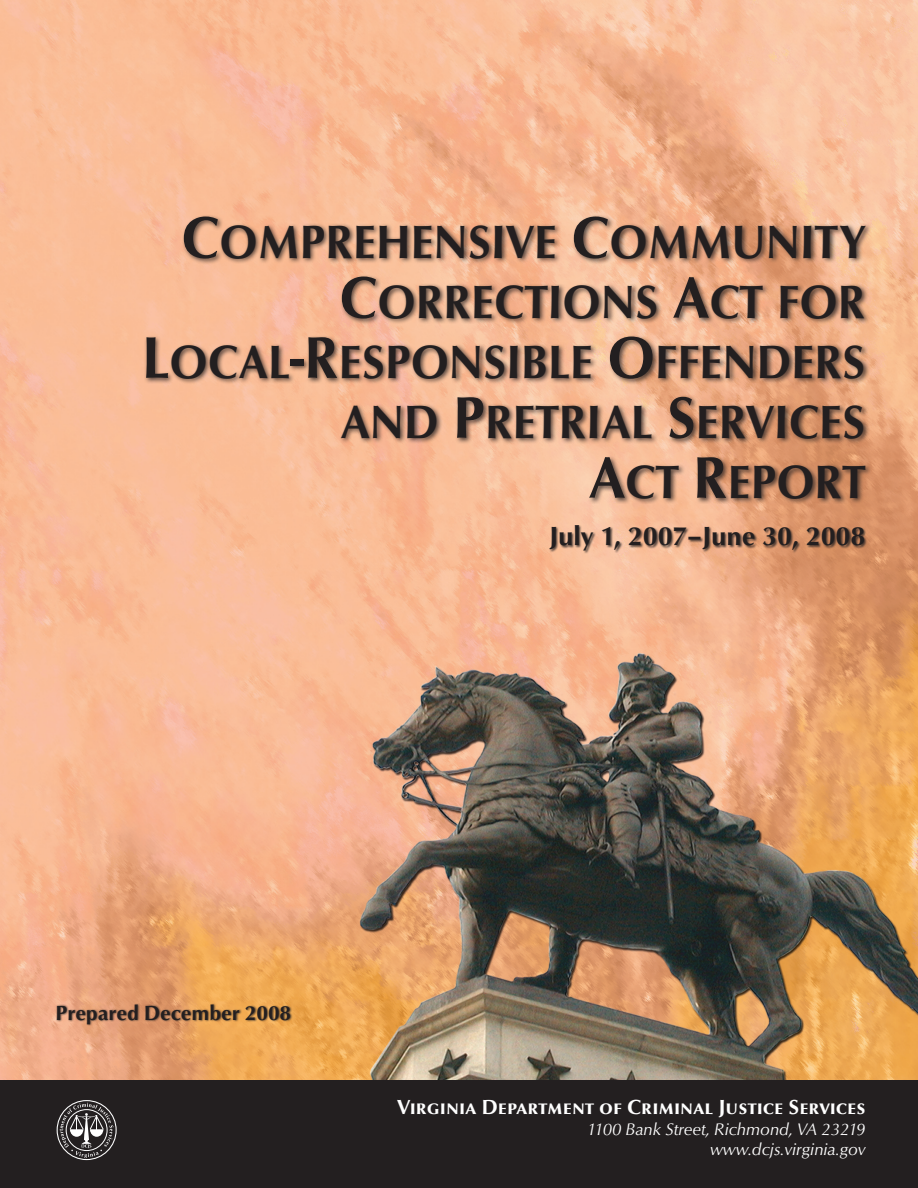
<style>
.page{position:relative;width:918px;height:1188px;background:#fff}
.page>*{position:absolute;margin:0;border:0;box-sizing:border-box;transform-origin:0 0}
.t1{font:48px/60px "Opus Bold SC800";color:#231f20;text-align:right;scale:.94 1}
.t2{font:700 27px "Opus";color:#231f20}
.t3{font:700 21px "Opus Sm Caps";color:#fff}
.t4{font:700 21px "Opus";color:#231f20}
.t5{font:italic 17.25px "Opus";color:#fff}
.s1{font-size:60px}
</style>
<div class="page">
<img style="left:0;top:0;width:918px;height:1080px">
<div style="left:0;top:1080px;width:918px;height:108px;background:#231f20"></div>
<div style="left:56px;top:1004px;width:237px;height:23px;background:#231f20;opacity:.75"></div>
<svg style="left:60px;top:1103px;width:53px;height:55px"></svg>
<div style="left:66px;top:1109px;width:41px;height:42px;border:1px solid #fff;border-radius:50%"></div>
<div style="left:57px;top:1100px;width:60px;height:60px;border:1px solid #fff;border-radius:50%"></div>
<div style="left:144px;top:214px;width:728px;height:290px;background:#231f20;opacity:.75"></div>
<div style="left:549px;top:526px;width:319px;height:28px;background:#231f20;opacity:.75"></div>
<p class="t1" style="left:142px;top:212px;width:771px"><span class="s1">C</span>OMPREHENSIVE <span class="s1">C</span>OMMUNITY<br><span class="s1">C</span>ORRECTIONS <span class="s1">A</span>CT FOR<br><span class="s1">L</span>OCAL<span class="s1">-R</span>ESPONSIBLE <span class="s1">O</span>FFENDERS<br>AND <span class="s1">P</span>RETRIAL <span class="s1">S</span>ERVICES<br><span class="s1">A</span>CT <span class="s1">R</span>EPORT</p>
<p class="t2" style="left:549px;top:521px;width:318px">July 1, 2007–June 30, 2008</p>
<p class="t4" style="left:56px;top:1001px;width:237px">Prepared December 2008</p>
<p class="t3" style="left:397px;top:1095px;width:470px">Virginia Department of Criminal Justice Services</p>
<p class="t5" style="left:587px;top:1119px;width:280px">1100 Bank Street, Richmond, VA 23219</p>
<p class="t5" style="left:710px;top:1140px;width:157px">www.dcjs.virginia.gov</p>
</div>
